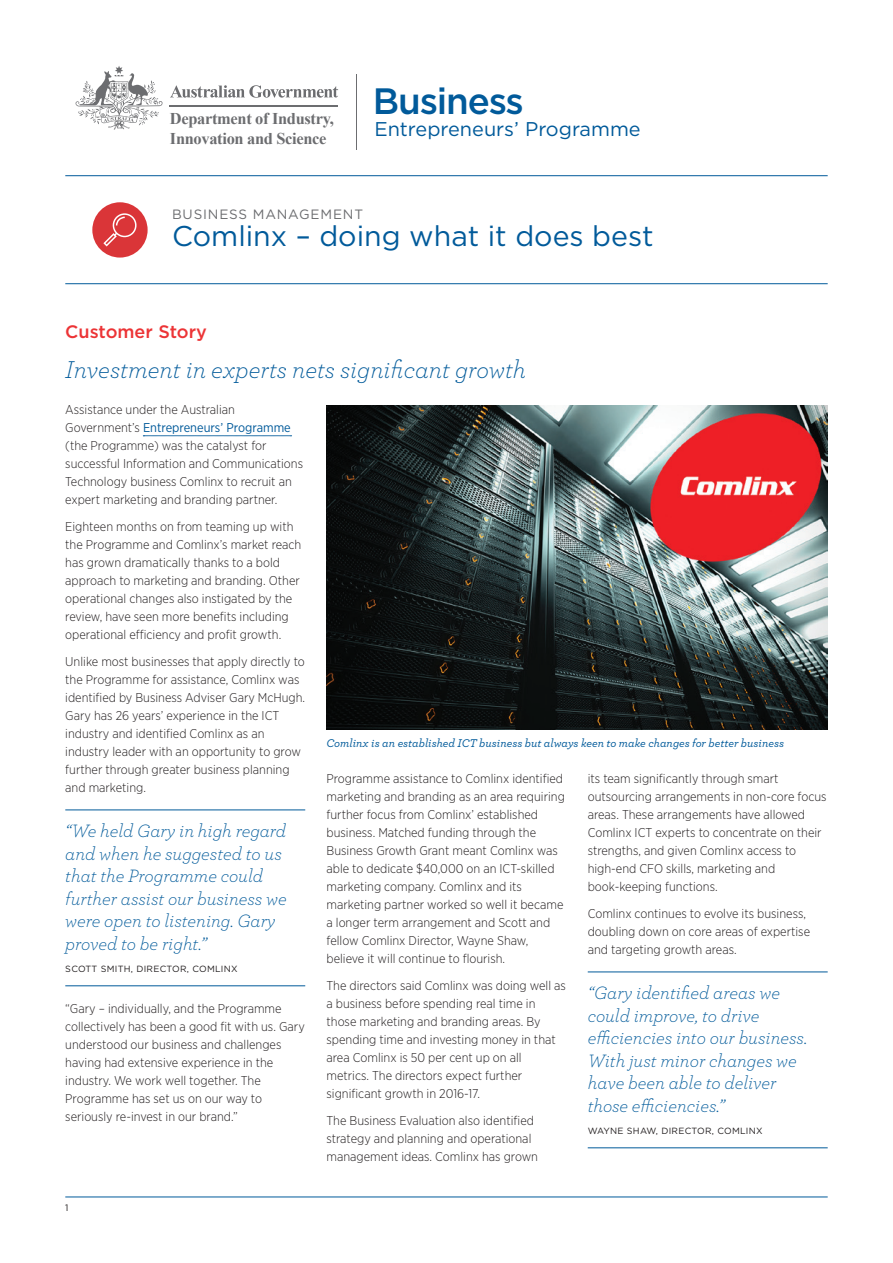
<style>
.page{position:relative;width:893px;height:1263px;background:#fff}
.page>*{position:absolute;margin:0;border:0;box-sizing:border-box;transform-origin:0 0}
.t1{font:500 36.6px "Gotham";letter-spacing:-.03em;color:#015a9a}
.business_h1{font:28.5px "Gotham";color:#015a9a}
.business_p_-_intro_i{font:italic 300 25.5px "Archer";color:#015a9a}
.t2{font:19.95px "Gotham";color:#015a9a}
.business_-_pullquote{font:italic 300 18.75px/22.5px "Archer";color:#015a9a}
.business_h2{font:500 18px "Gotham";color:#ec3436}
.t3{font:700 16.35px/19.6px "Times New Roman";letter-spacing:-.02em;color:#6c6d70}
.business_h1-2{font:13.5px "Gotham";letter-spacing:.06em;color:#6c6d70}
.business_p{font:300 12.75px/18px "Gotham Narrow";color:#231f20}
.t4{font:italic 500 11.7px "Archer";color:#015a9a}
.t5{font:9.3px "Gotham";color:#231f20}
.business_-_pullquote-2{font:9px "Gotham";letter-spacing:.03em;color:#231f20}
.s1{font-weight:400;color:#015a9a}
</style>
<div class="page">
<div style="left:92px;top:202px;width:56px;height:56px;background:#da3538;border-radius:50%"></div>
<svg style="left:103px;top:213px;width:34px;height:33px"></svg>
<hr style="left:65px;top:175px;width:763px;height:1px;background:#015a9a">
<hr style="left:65px;top:283px;width:763px;height:1px;background:#015a9a">
<hr style="left:65px;top:1197px;width:763px;height:1px;background:#015a9a">
<svg style="left:170px;top:85px;width:168px;height:13px"></svg>
<svg style="left:76px;top:66px;width:87px;height:64px"></svg>
<hr style="left:170px;top:105px;width:168px;height:1px;background:#6c6d70">
<hr style="left:356px;top:75px;width:1px;height:75px;background:#6c6d70">
<svg style="left:143px;top:435px;width:149px;height:1px"></svg>
<hr style="left:65px;top:810px;width:240px;height:1px;background:#015a9a">
<hr style="left:65px;top:985px;width:240px;height:1px;background:#015a9a">
<hr style="left:588px;top:972px;width:240px;height:1px;background:#015a9a">
<hr style="left:588px;top:1147px;width:240px;height:1px;background:#015a9a">
<img style="left:326px;top:405px;width:502px;height:324px">
<p class="t1" style="left:373px;top:77px;width:153px">Business</p>
<p class="t3" style="left:170px;top:108px;width:165px">Department of Industry,<br>Innovation and Science</p>
<p class="t2" style="left:374px;top:116px;width:268px">Entrepreneurs’ Programme</p>
<h1 class="business_h1-2" style="left:172px;top:206px;width:193px">BUSINESS MANAGEMENT</h1>
<h1 class="business_h1" style="left:172px;top:218px;width:483px">Comlinx – doing what it does best</h1>
<h2 class="business_h2" style="left:65px;top:319px;width:143px">Customer Story</h2>
<p class="business_p_-_intro_i" style="left:65px;top:352px;width:462px">Investment in experts nets significant growth</p>
<p class="business_p" style="left:65px;top:400px;width:239px">Assistance under the Australian Government’s <span class="s1">Entrepreneurs’ Programme </span>(the Programme) was the catalyst for successful Information and Communications Technology business Comlinx to recruit an expert marketing and branding partner.</p>
<p class="business_p" style="left:65px;top:517px;width:238px">Eighteen months on from teaming up with the Programme and Comlinx’s market reach has grown dramatically thanks to a bold approach to marketing and branding. Other operational changes also instigated by the review, have seen more benefits including operational efficiency and profit growth.</p>
<p class="business_p" style="left:65px;top:652px;width:241px">Unlike most businesses that apply directly to the Programme for assistance, Comlinx was identified by Business Adviser Gary McHugh.<br>Gary has 26 years’ experience in the ICT industry and identified Comlinx as an industry leader with an opportunity to grow further through greater business planning and marketing.</p>
<p class="business_-_pullquote" style="left:65px;top:819px;width:223px">“We held Gary in high regard and when he suggested to us that the Programme could further assist our business we were open to listening. Gary proved to be right.”</p>
<p class="business_-_pullquote-2" style="left:65px;top:963px;width:174px">SCOTT SMITH, DIRECTOR, COMLINX</p>
<p class="business_p" style="left:65px;top:999px;width:241px">“Gary – individually, and the Programme collectively has been a good fit with us. Gary understood our business and challenges having had extensive experience in the industry. We work well together. The Programme has set us on our way to seriously re-invest in our brand.”</p>
<p class="t4" style="left:326px;top:734px;width:459px">Comlinx is an established ICT business but always keen to make changes for better business</p>
<p class="business_p" style="left:326px;top:769px;width:240px">Programme assistance to Comlinx identified marketing and branding as an area requiring further focus from Comlinx’ established business. Matched funding through the Business Growth Grant meant Comlinx was able to dedicate $40,000 on an ICT-skilled marketing company. Comlinx and its marketing partner worked so well it became a longer term arrangement and Scott and fellow Comlinx Director, Wayne Shaw, believe it will continue to flourish.</p>
<p class="business_p" style="left:326px;top:976px;width:241px">The directors said Comlinx was doing well as a business before spending real time in those marketing and branding areas. By spending time and investing money in that area Comlinx is 50 per cent up on all metrics. The directors expect further significant growth in 2016-17.</p>
<p class="business_p" style="left:326px;top:1111px;width:213px">The Business Evaluation also identified strategy and planning and operational management ideas. Comlinx has grown</p>
<p class="business_p" style="left:588px;top:769px;width:240px">its team significantly through smart outsourcing arrangements in non-core focus areas. These arrangements have allowed Comlinx ICT experts to concentrate on their strengths, and given Comlinx access to high-end CFO skills, marketing and book-keeping functions.</p>
<p class="business_p" style="left:588px;top:904px;width:224px">Comlinx continues to evolve its business, doubling down on core areas of expertise and targeting growth areas.</p>
<p class="business_-_pullquote" style="left:588px;top:981px;width:221px">“Gary identified areas we could improve, to drive efficiencies into our business.<br>With just minor changes we have been able to deliver those efficiencies.”</p>
<p class="business_-_pullquote-2" style="left:588px;top:1125px;width:177px">WAYNE SHAW, DIRECTOR, COMLINX</p>
<p class="t5" style="left:65px;top:1201px;width:5px">1</p>
</div>
